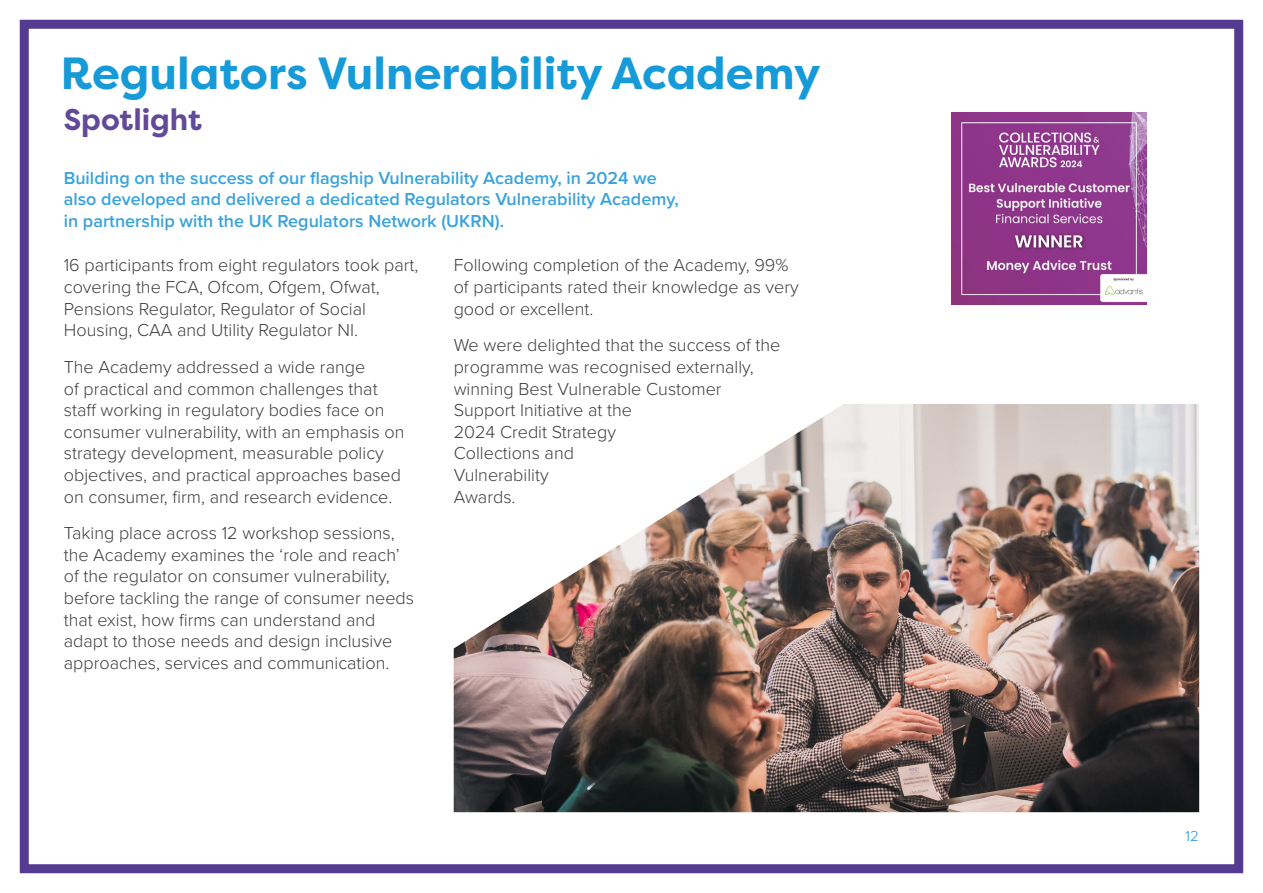
<style>
.page{position:relative;width:1263px;height:893px;background:#fff}
.page>*{position:absolute;margin:0;border:0;box-sizing:border-box;transform-origin:0 0}
._28_Chevin_Medium_Light_Blue{font:700 45px "Filson Pro";color:#169bd8}
._28_Chevin_Medium_Light_Blue-2{font:700 30px "Filson Pro";color:#624999}
.t1{font:300 18px/21.6px "Proxima Nova";color:#3e3e3f}
.t2{font:600 18px/21.6px "Proxima Nova";color:#3aa3db}
.t3{font:300 15px "Proxima Nova";color:#169bd8}
</style>
<div class="page">
<div style="left:20px;top:20px;width:1223px;height:853px;border:9px solid #553a91"></div>
<img style="left:952px;top:113px;width:194px;height:192px">
<img style="left:454px;top:404px;width:745px;height:408px">
<p class="_28_Chevin_Medium_Light_Blue" style="left:61px;top:44px;width:761px">Regulators Vulnerability Academy</p>
<p class="_28_Chevin_Medium_Light_Blue-2" style="left:64px;top:100px;width:140px">Spotlight</p>
<p class="t2" style="left:64px;top:166px;width:616px">Building on the success of our flagship Vulnerability Academy, in 2024 we also developed and delivered a dedicated Regulators Vulnerability Academy, in partnership with the UK Regulators Network (UKRN).</p>
<p class="t1" style="left:64px;top:254px;width:356px">16 participants from eight regulators took part, covering the FCA, Ofcom, Ofgem, Ofwat, Pensions Regulator, Regulator of Social Housing, CAA and Utility Regulator NI.</p>
<p class="t1" style="left:64px;top:355px;width:342px">The Academy addressed a wide range<br>of practical and common challenges that staff working in regulatory bodies face on consumer vulnerability, with an emphasis on strategy development, measurable policy objectives, and practical approaches based on consumer, firm, and research evidence.</p>
<p class="t1" style="left:64px;top:521px;width:352px">Taking place across 12 workshop sessions, the Academy examines the ‘role and reach’ of the regulator on consumer vulnerability, before tackling the range of consumer needs that exist, how firms can understand and adapt to those needs and design inclusive approaches, services and communication.</p>
<p class="t1" style="left:454px;top:254px;width:347px">Following completion of the Academy, 99% of participants rated their knowledge as very good or excellent.</p>
<p class="t1" style="left:454px;top:333px;width:328px">We were delighted that the success of the programme was recognised externally, winning Best Vulnerable Customer<br>Support Initiative at the<br>2024 Credit Strategy<br>Collections and<br>Vulnerability<br>Awards.</p>
<p class="t3" style="left:1185px;top:825px;width:15px">12</p>
</div>
